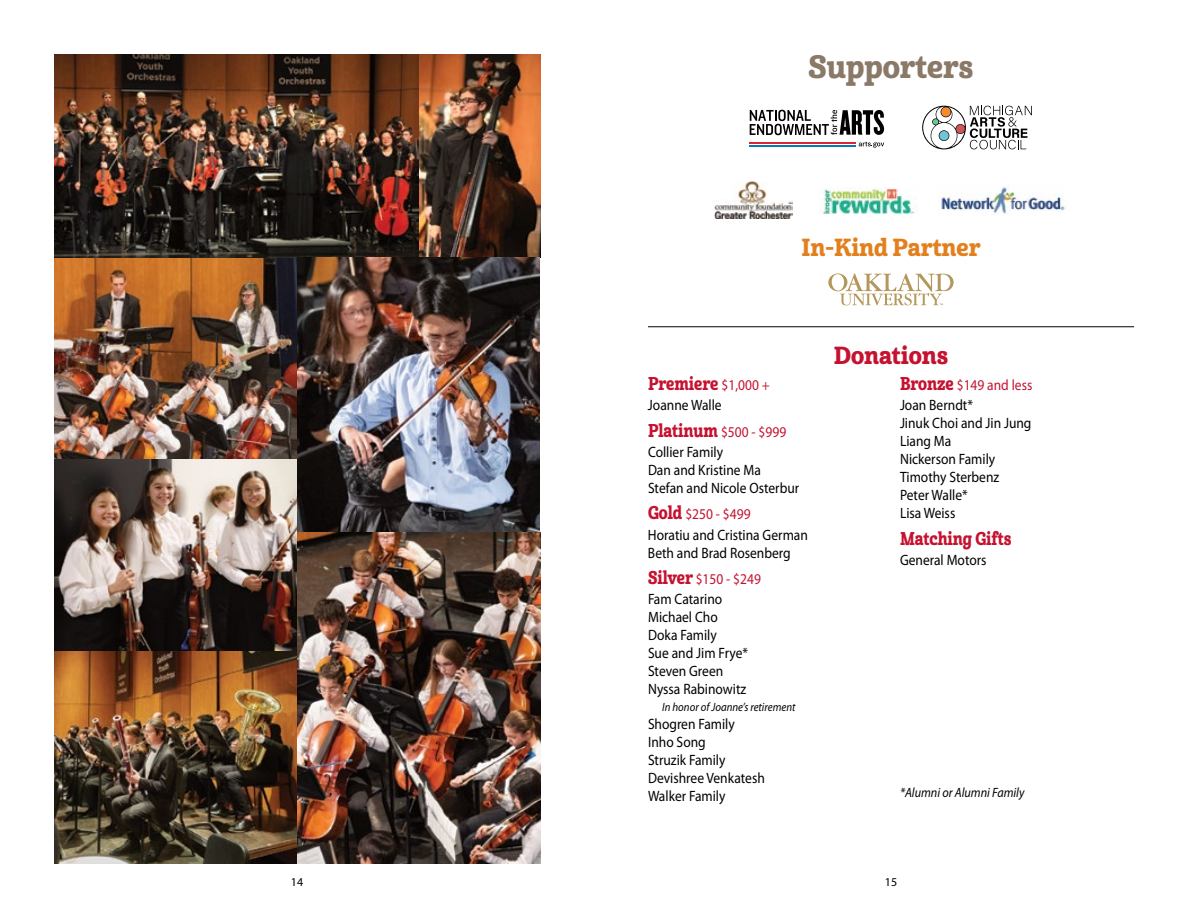
<style>
.page{position:relative;width:1188px;height:918px;background:#fff}
.page>*{position:absolute;margin:0;border:0;box-sizing:border-box;transform-origin:0 0}
.t1{font:31.5px "Cabrito Con Ex B";color:#8a7967}
.t2{font:24px "Cabrito Con Ex B";color:#e37f1c}
.t3{font:24px "Cabrito Con Ex B";color:#c41230}
.t4{font:18px "Cabrito Con Ex B";color:#c41230;scale:.9 1}
.t5{font:15px/18px "Myriad Pro";color:#000;scale:.9 1}
.t6{font:15px/20.1px "Myriad Pro";color:#c41230;scale:.9 1}
.t7{font:italic 13.5px "Myriad Pro";color:#000;scale:.9 1}
.t8{font:italic 12px "Myriad Pro";color:#000;scale:.9 1}
.t9{font:12px "Myriad Pro";color:#000}
.s1{font-family:"Myriad Pro";font-size:15px}
.s2{font-family:"Cabrito Con Ex B";font-size:18px;color:#c41230}
.s3{color:#c41230}
.s4{font-family:"Cabrito Con Ex B";font-size:18px}
.s5{color:#000}
</style>
<div class="page">
<img style="left:54px;top:458px;width:243px;height:193px">
<img style="left:54px;top:651px;width:243px;height:213px">
<hr style="left:648px;top:326px;width:486px;height:1px;background:#000">
<img style="left:822px;top:187px;width:93px;height:27px">
<img style="left:715px;top:182px;width:78px;height:37px">
<img style="left:941px;top:185px;width:124px;height:29px">
<svg style="left:828px;top:273px;width:126px;height:33px"></svg>
<hr style="left:750px;top:143px;width:106px;height:1px;background:#d92632">
<hr style="left:750px;top:145px;width:106px;height:1px;background:#007db6">
<svg style="left:750px;top:110px;width:134px;height:25px"></svg>
<svg style="left:859px;top:142px;width:25px;height:6px"></svg>
<svg style="left:922px;top:106px;width:110px;height:43px"></svg>
<img style="left:54px;top:257px;width:243px;height:201px">
<img style="left:54px;top:54px;width:487px;height:203px">
<img style="left:297px;top:257px;width:243px;height:276px">
<img style="left:297px;top:533px;width:244px;height:331px">
<h1 class="t1" style="left:809px;top:46px;width:166px">Supporters</h1>
<h2 class="t2" style="left:802px;top:232px;width:180px">In-Kind Partner</h2>
<p class="t4" style="left:648px;top:372px;width:137px">Premiere <span class="s1">$1,000 +</span></p>
<p class="t5" style="left:648px;top:391px;width:155px;line-height:26.7px">Joanne Walle<br><span class="s2">Platinum</span> <span class="s3">$500 - $999</span></p>
<p class="t5" style="left:648px;top:442px;width:170px">Collier Family<br>Dan and Kristine Ma<br>Stefan and Nicole Osterbur</p>
<p class="t5" style="left:648px;top:504px;width:179px;line-height:20.1px"><span class="s2">Gold</span> <span class="s3">$250 - $499<br></span>Horatiu and Cristina German</p>
<p class="t5" style="left:648px;top:539px;width:160px;line-height:26.7px">Beth and Brad Rosenberg<br><span class="s2">Silver</span> <span class="s3">$150 - $249</span></p>
<p class="t5" style="left:648px;top:590px;width:113px">Fam Catarino<br>Michael Cho<br>Doka Family<br>Sue and Jim Frye*<br>Steven Green<br>Nyssa Rabinowitz</p>
<p class="t8" style="left:662px;top:699px;width:149px">In honor of Joanne’s retirement</p>
<p class="t5" style="left:648px;top:715px;width:131px">Shogren Family<br>Inho Song<br>Struzik Family<br>Devishree Venkatesh<br>Walker Family</p>
<h2 class="t3" style="left:834px;top:340px;width:116px">Donations</h2>
<p class="t6" style="left:900px;top:374px;width:149px"><span class="s4">Bronze</span> $149 and less<br><span class="s5">Joan Berndt*</span></p>
<p class="t5" style="left:900px;top:414px;width:148px">Jinuk Choi and Jin Jung<br>Liang Ma<br>Nickerson Family<br>Timothy Sterbenz<br>Peter Walle*<br>Lisa Weiss</p>
<p class="t4" style="left:900px;top:526px;width:125px">Matching Gifts</p>
<p class="t5" style="left:900px;top:550px;width:98px">General Motors</p>
<p class="t7" style="left:900px;top:784px;width:140px">*Alumni or Alumni Family</p>
<p class="t9" style="left:291px;top:874px;width:14px">14</p>
<p class="t9" style="left:885px;top:874px;width:14px">15</p>
</div>
